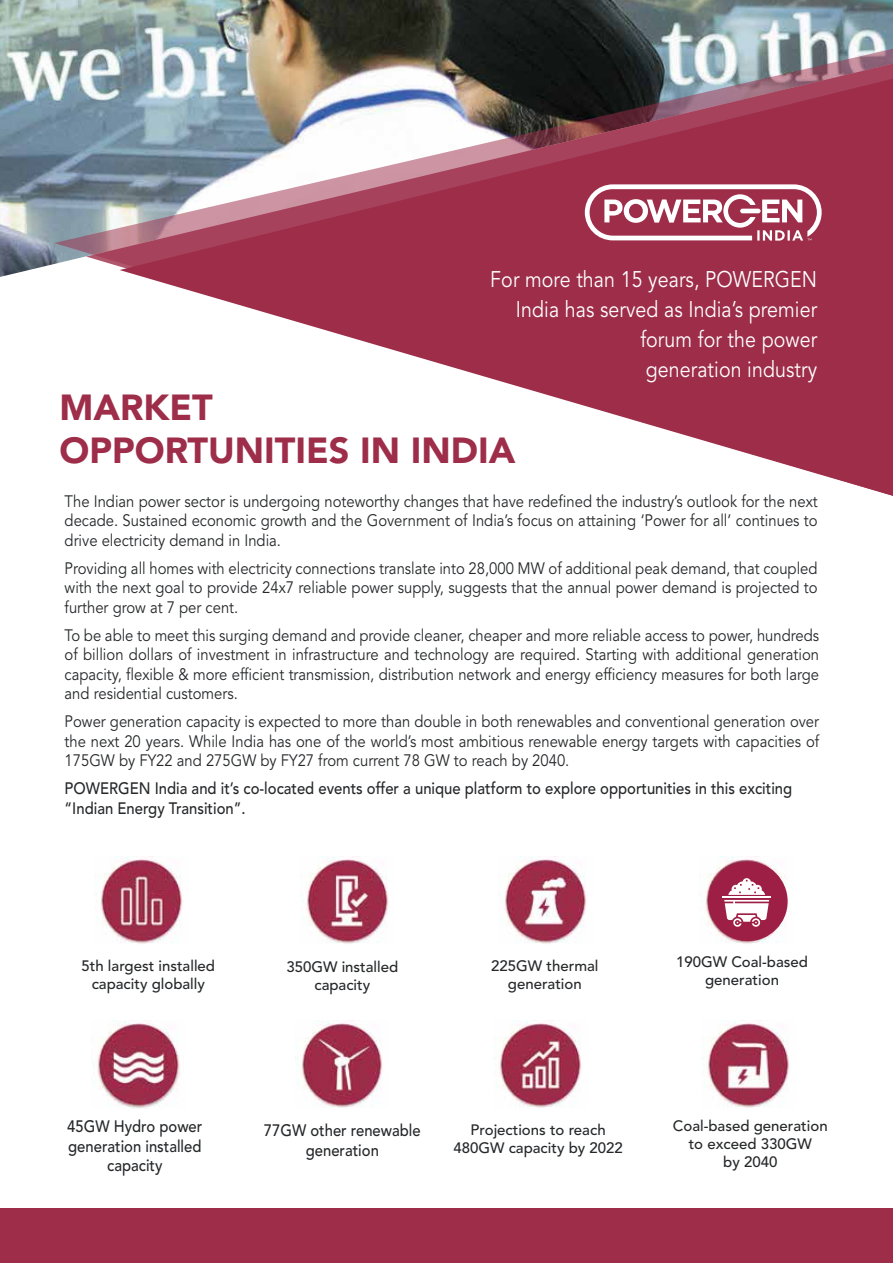
<style>
.page{position:relative;width:893px;height:1263px;background:#fff}
.page>*{position:absolute;margin:0;border:0;box-sizing:border-box;transform-origin:0 0}
.t1{font:900 36px/43.2px "Avenir LT Std";color:#9d2d49}
.t2{font:22.5px/30px "Avenir LT Std";letter-spacing:.005em;color:#fff;text-align:right;scale:.87 1}
.t3{font:16.5px/19.5px "Avenir LT Std";color:#252729;text-align:justify;scale:.9 1}
.t4{font:500 16.5px/19.5px "Avenir LT Std";color:#252729;text-align:center;scale:.9 1}
.t5{font:500 15px/18px "Avenir LT Std";color:#252729;text-align:center}
</style>
<div class="page">
<img style="left:0;top:0;width:893px;height:277px">
<img style="left:54px;top:46px;width:839px;height:231px">
<img style="left:86px;top:61px;width:807px;height:216px">
<svg style="left:120px;top:79px;width:773px;height:417px;fill:#9d2d49"></svg>
<div style="left:0;top:1209px;width:893px;height:54px;background:#9d2d49"></div>
<svg style="left:585px;top:184px;width:237px;height:57px"></svg>
<img style="left:100px;top:857px;width:82px;height:87px">
<img style="left:93px;top:1020px;width:87px;height:88px">
<img style="left:499px;top:1020px;width:82px;height:88px">
<img style="left:306px;top:857px;width:82px;height:87px">
<img style="left:504px;top:857px;width:82px;height:87px">
<img style="left:707px;top:1020px;width:82px;height:88px">
<img style="left:301px;top:1020px;width:81px;height:88px">
<img style="left:705px;top:857px;width:83px;height:87px">
<div style="left:708px;top:862px;width:80px;height:79px;background:#9e1f45;border-radius:50%"></div>
<hr style="left:722px;top:896px;width:49px;height:2px;background:#fff">
<svg style="left:724px;top:878px;width:45px;height:49px"></svg>
<h2 class="t2" style="left:490px;top:265px;width:377px">For more than 15 years, POWERGEN<br>India has served as India’s premier forum for the power<br>generation industry</h2>
<h1 class="t1" style="left:60px;top:386px;width:457px">MARKET<br>OPPORTUNITIES IN INDIA</h1>
<p class="t3" style="left:65px;top:492px;width:838px">The Indian power sector is undergoing noteworthy changes that have redefined the industry’s outlook for the next decade. Sustained economic growth and the Government of India’s focus on attaining ‘Power for all’ continues to drive electricity demand in India.</p>
<p class="t3" style="left:65px;top:559px;width:838px">Providing all homes with electricity connections translate into 28,000 MW of additional peak demand, that coupled with the next goal to provide 24x7 reliable power supply, suggests that the annual power demand is projected to further grow at 7 per cent.</p>
<p class="t3" style="left:65px;top:626px;width:840px">To be able to meet this surging demand and provide cleaner, cheaper and more reliable access to power, hundreds of billion dollars of investment in infrastructure and technology are required. Starting with additional generation capacity, flexible &amp; more efficient transmission, distribution network and energy efficiency measures for both large and residential customers.</p>
<p class="t3" style="left:65px;top:712px;width:840px">Power generation capacity is expected to more than double in both renewables and conventional generation over the next 20 years. While India has one of the world’s most ambitious renewable energy targets with capacities of 175GW by FY22 and 275GW by FY27 from current 78 GW to reach by 2040.</p>
<p class="t4" style="left:65px;top:779px;width:810px;text-align:left">POWERGEN India and it’s co-located events offer a unique platform to explore opportunities in this exciting “Indian Energy Transition”.</p>
<p class="t5" style="left:82px;top:957px;width:135px">5th largest installed capacity globally</p>
<p class="t5" style="left:286px;top:958px;width:113px">350GW installed capacity</p>
<p class="t5" style="left:491px;top:957px;width:109px">225GW thermal generation</p>
<p class="t4" style="left:67px;top:1117px;width:152px">45GW Hydro power generation installed capacity</p>
<p class="t5" style="left:453px;top:1121px;width:171px">Projections to reach<br>480GW capacity by 2022</p>
<p class="t4" style="left:264px;top:1121px;width:176px">77GW other renewable generation</p>
<p class="t5" style="left:676px;top:953px;width:133px">190GW Coal-based generation</p>
<p class="t5" style="left:673px;top:1117px;width:156px">Coal-based generation to exceed 330GW<br>by 2040</p>
</div>
